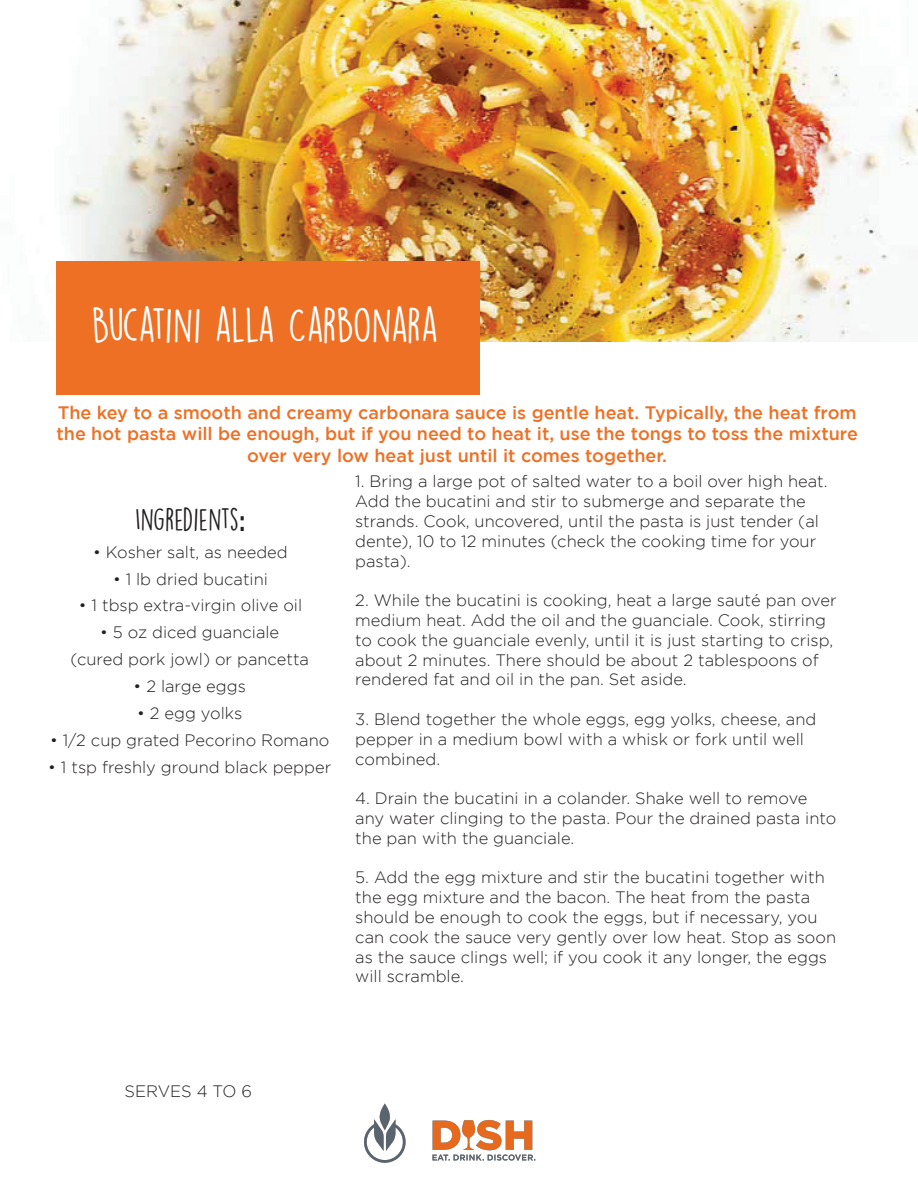
<style>
.page{position:relative;width:918px;height:1188px;background:#fff}
.page>*{position:absolute;margin:0;border:0;box-sizing:border-box;transform-origin:0 0}
.t1{font:43.5px "DK Lemon Yellow Sun";letter-spacing:-.03em;color:#fff}
.t2{font:28.5px "DK Lemon Yellow Sun";color:#231f20}
.t3{font:500 18px/21.6px "Gotham";color:#ed7025;text-align:center}
.t4{font:300 16.5px/19.8px "Gotham";color:#231f20}
.s1{font-family:"Raleway";font-weight:700}
</style>
<div class="page">
<img style="left:66px;top:0;width:852px;height:341px">
<div style="left:56px;top:261px;width:424px;height:134px;background:#ed7025"></div>
<img style="left:364px;top:1103px;width:172px;height:60px">
<h1 class="t1" style="left:92px;top:299px;width:349px">BUCATINI ALLA CARBONARA</h1>
<p class="t3" style="left:56px;top:401px;width:803px">The key to a smooth and creamy carbonara sauce is gentle heat. Typically, the heat from the hot pasta will be enough, but if you need to heat it, use the tongs to toss the mixture over very low heat just until it comes together.</p>
<h2 class="t2" style="left:135px;top:502px;width:112px">INGREDIENTS<span class="s1">:</span></h2>
<p class="t4" style="left:93px;top:542px;width:196px">• Kosher salt, as needed</p>
<p class="t4" style="left:113px;top:569px;width:156px">• 1 lb dried bucatini</p>
<p class="t4" style="left:79px;top:596px;width:225px">• 1 tbsp extra-virgin olive oil</p>
<p class="t4" style="left:70px;top:619px;width:240px;line-height:27px;text-align:center">• 5 oz diced guanciale<br>(cured pork jowl) or pancetta</p>
<p class="t4" style="left:134px;top:677px;width:114px">• 2 large eggs</p>
<p class="t4" style="left:137px;top:704px;width:107px">• 2 egg yolks</p>
<p class="t4" style="left:50px;top:731px;width:281px">• 1/2 cup grated Pecorino Romano</p>
<p class="t4" style="left:48px;top:758px;width:285px">• 1 tsp freshly ground black pepper</p>
<p class="t4" style="left:355px;top:471px;width:474px">1. Bring a large pot of salted water to a boil over high heat.<br>Add the bucatini and stir to submerge and separate the strands. Cook, uncovered, until the pasta is just tender (al dente), 10 to 12 minutes (check the cooking time for your pasta).</p>
<p class="t4" style="left:355px;top:590px;width:483px">2. While the bucatini is cooking, heat a large sauté pan over medium heat. Add the oil and the guanciale. Cook, stirring to cook the guanciale evenly, until it is just starting to crisp, about 2 minutes. There should be about 2 tablespoons of rendered fat and oil in the pan. Set aside.</p>
<p class="t4" style="left:355px;top:709px;width:463px">3. Blend together the whole eggs, egg yolks, cheese, and pepper in a medium bowl with a whisk or fork until well combined.</p>
<p class="t4" style="left:355px;top:788px;width:483px">4. Drain the bucatini in a colander. Shake well to remove any water clinging to the pasta. Pour the drained pasta into the pan with the guanciale.</p>
<p class="t4" style="left:355px;top:867px;width:482px">5. Add the egg mixture and stir the bucatini together with the egg mixture and the bacon. The heat from the pasta should be enough to cook the eggs, but if necessary, you can cook the sauce very gently over low heat. Stop as soon as the sauce clings well; if you cook it any longer, the eggs will scramble.</p>
<p class="t4" style="left:125px;top:1082px;width:129px">SERVES 4 TO 6</p>
</div>
